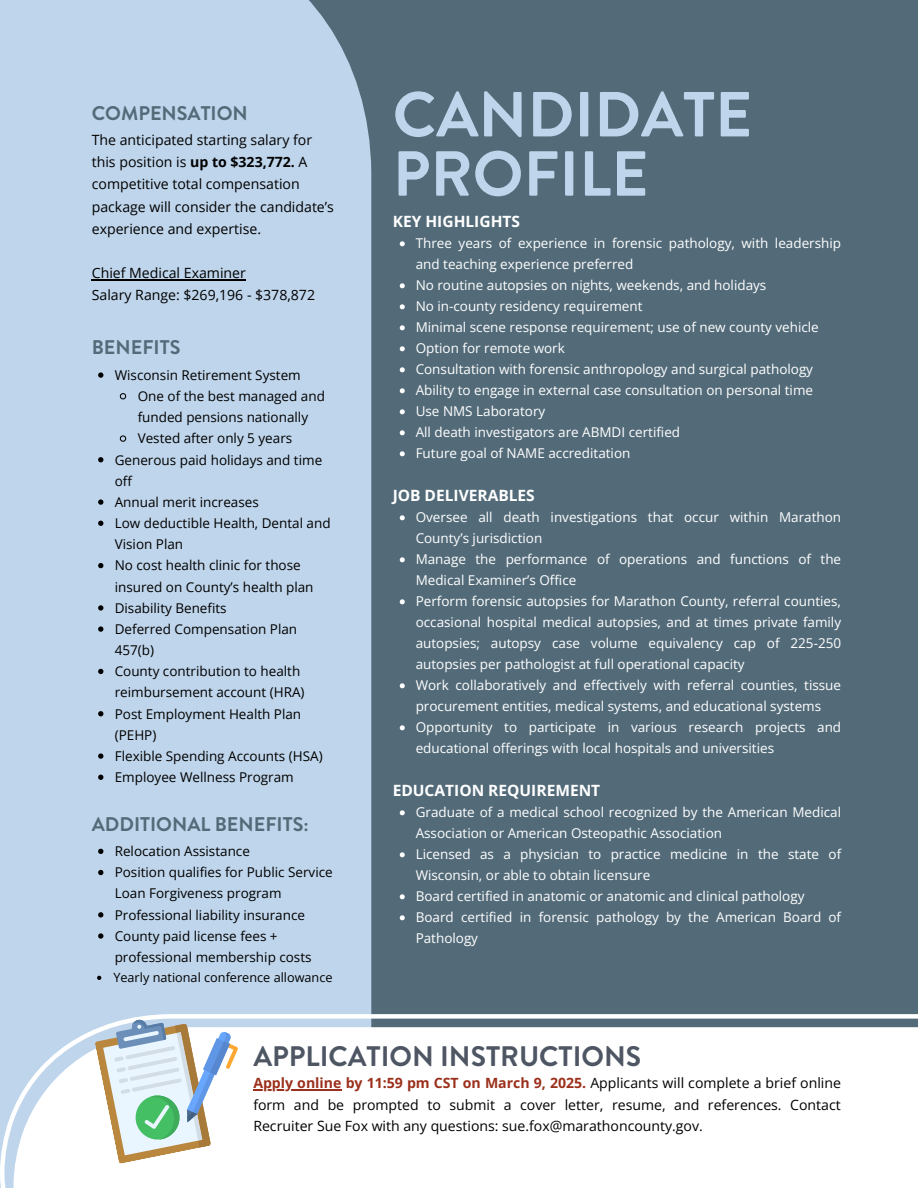
<style>
.page{position:relative;width:918px;height:1188px;background:#536b79}
.page>*{position:absolute;margin:0;border:0;box-sizing:border-box;transform-origin:0 0}
.t1{font:700 63.45px/59.2px "Brandon Grotesque";color:#bfd5eb}
.t2{font:700 28.2px "Brandon Grotesque";color:#4e5664}
.t3{font:700 19.8px "Brandon Grotesque";color:#536b79}
.t4{font:700 15.45px "Open Sans";color:#fff}
.t5{font:14.1px/22.2px "Open Sans";color:#000}
.t6{font:13.5px/21px "Open Sans";color:#fff}
.t7{font:13.5px/21.1px "Open Sans";color:#000}
.t8{font:12.75px "Open Sans";color:#000}
.s1{font-weight:700}
.s2{font-weight:700;color:#9b301c}
</style>
<div class="page">
<div style="left:0;top:0;width:371px;height:1014px;background:#bfd5eb"></div>
<svg style="left:400px;top:241px;width:5px;height:5px"></svg>
<svg style="left:400px;top:283px;width:5px;height:5px"></svg>
<svg style="left:400px;top:304px;width:5px;height:5px"></svg>
<svg style="left:400px;top:325px;width:5px;height:5px"></svg>
<svg style="left:400px;top:346px;width:5px;height:5px"></svg>
<svg style="left:400px;top:367px;width:5px;height:5px"></svg>
<svg style="left:400px;top:388px;width:5px;height:5px"></svg>
<svg style="left:400px;top:409px;width:5px;height:5px"></svg>
<svg style="left:400px;top:430px;width:5px;height:5px"></svg>
<svg style="left:400px;top:451px;width:5px;height:5px"></svg>
<svg style="left:400px;top:515px;width:5px;height:5px"></svg>
<svg style="left:400px;top:557px;width:5px;height:5px"></svg>
<svg style="left:400px;top:599px;width:5px;height:5px"></svg>
<svg style="left:400px;top:683px;width:5px;height:5px"></svg>
<svg style="left:400px;top:725px;width:5px;height:5px"></svg>
<svg style="left:400px;top:810px;width:5px;height:5px"></svg>
<svg style="left:400px;top:852px;width:5px;height:5px"></svg>
<svg style="left:400px;top:894px;width:5px;height:5px"></svg>
<svg style="left:400px;top:915px;width:5px;height:5px"></svg>
<svg style="left:0;top:1014px;width:918px;height:174px"></svg>
<div style="left:14px;top:1027px;width:904px;height:161px;background:#fff"></div>
<svg style="left:95px;top:1015px;width:151px;height:149px"></svg>
<hr style="left:92px;top:279px;width:154px;height:1px;background:#000">
<svg style="left:98px;top:372px;width:5px;height:6px"></svg>
<svg style="left:119px;top:392px;width:8px;height:8px"></svg>
<svg style="left:119px;top:435px;width:8px;height:8px"></svg>
<svg style="left:98px;top:457px;width:5px;height:5px"></svg>
<svg style="left:98px;top:499px;width:5px;height:6px"></svg>
<svg style="left:98px;top:521px;width:5px;height:5px"></svg>
<svg style="left:98px;top:563px;width:5px;height:5px"></svg>
<svg style="left:98px;top:605px;width:5px;height:6px"></svg>
<svg style="left:98px;top:626px;width:5px;height:6px"></svg>
<svg style="left:98px;top:669px;width:5px;height:5px"></svg>
<svg style="left:98px;top:711px;width:5px;height:5px"></svg>
<svg style="left:98px;top:753px;width:5px;height:6px"></svg>
<svg style="left:98px;top:775px;width:5px;height:5px"></svg>
<svg style="left:98px;top:849px;width:5px;height:5px"></svg>
<svg style="left:98px;top:870px;width:5px;height:5px"></svg>
<svg style="left:98px;top:912px;width:5px;height:6px"></svg>
<svg style="left:98px;top:933px;width:5px;height:6px"></svg>
<svg style="left:97px;top:976px;width:4px;height:4px"></svg>
<hr style="left:253px;top:1090px;width:89px;height:1px;background:#9b301c">
<h3 class="t3" style="left:92px;top:99px;width:158px">COMPENSATION</h3>
<p class="t5" style="left:92px;top:128px;width:244px">The anticipated starting salary for this position is <span class="s1">up to $323,772.</span> A competitive total compensation package will consider the candidate’s experience and expertise.</p>
<p class="t5" style="left:92px;top:262px;width:225px">Chief Medical Examiner<br>Salary Range: $269,196 - $378,872</p>
<h3 class="t3" style="left:92px;top:334px;width:90px">BENEFITS</h3>
<p class="t7" style="left:115px;top:364px;width:188px">Wisconsin Retirement System</p>
<p class="t7" style="left:138px;top:385px;width:189px">One of the best managed and</p>
<p class="t7" style="left:138px;top:406px;width:172px">funded pensions nationally</p>
<p class="t7" style="left:138px;top:428px;width:156px">Vested after only 5 years</p>
<p class="t7" style="left:115px;top:449px;width:209px">Generous paid holidays and time</p>
<p class="t7" style="left:115px;top:470px;width:19px">off</p>
<p class="t7" style="left:115px;top:491px;width:146px">Annual merit increases</p>
<p class="t7" style="left:115px;top:512px;width:217px">Low deductible Health, Dental and</p>
<p class="t7" style="left:115px;top:533px;width:70px">Vision Plan</p>
<p class="t7" style="left:115px;top:555px;width:188px">No cost health clinic for those</p>
<p class="t7" style="left:115px;top:576px;width:200px">insured on County’s health plan</p>
<p class="t7" style="left:115px;top:597px;width:113px">Disability Benefits</p>
<p class="t7" style="left:115px;top:618px;width:184px">Deferred Compensation Plan</p>
<p class="t7" style="left:115px;top:639px;width:41px">457(b)</p>
<p class="t7" style="left:115px;top:660px;width:187px">County contribution to health</p>
<p class="t7" style="left:115px;top:682px;width:191px">reimbursement account (HRA)</p>
<p class="t7" style="left:115px;top:703px;width:188px">Post Employment Health Plan</p>
<p class="t7" style="left:115px;top:724px;width:43px">(PEHP)</p>
<p class="t7" style="left:115px;top:745px;width:210px">Flexible Spending Accounts (HSA)</p>
<p class="t7" style="left:115px;top:766px;width:181px">Employee Wellness Program</p>
<h3 class="t3" style="left:92px;top:810px;width:218px">ADDITIONAL BENEFITS:</h3>
<p class="t7" style="left:115px;top:840px;width:220px">Relocation Assistance<br>Position qualifies for Public Service<br>Loan Forgiveness program<br>Professional liability insurance<br>County paid license fees + professional membership costs</p>
<p class="t8" style="left:113px;top:968px;width:221px">Yearly national conference allowance</p>
<p class="t1" style="left:393px;top:86px;width:361px">CANDIDATE<br>PROFILE</p>
<p class="t4" style="left:393px;top:211px;width:129px">KEY HIGHLIGHTS</p>
<p class="t6" style="left:416px;top:233px;width:427px">Three years of experience in forensic pathology, with leadership and teaching experience preferred<br>No routine autopsies on nights, weekends, and holidays<br>No in-county residency requirement<br>Minimal scene response requirement; use of new county vehicle Option for remote work<br>Consultation with forensic anthropology and surgical pathology Ability to engage in external case consultation on personal time<br>Use NMS Laboratory<br>All death investigators are ABMDI certified<br>Future goal of NAME accreditation</p>
<p class="t4" style="left:393px;top:485px;width:144px">JOB DELIVERABLES</p>
<p class="t6" style="left:416px;top:507px;width:427px">Oversee all death investigations that occur within Marathon County’s jurisdiction<br>Manage the performance of operations and functions of the Medical Examiner’s Office<br>Perform forensic autopsies for Marathon County, referral counties, occasional hospital medical autopsies, and at times private family autopsies; autopsy case volume equivalency cap of 225-250 autopsies per pathologist at full operational capacity<br>Work collaboratively and effectively with referral counties, tissue procurement entities, medical systems, and educational systems Opportunity to participate in various research projects and educational offerings with local hospitals and universities</p>
<p class="t4" style="left:393px;top:780px;width:209px">EDUCATION REQUIREMENT</p>
<p class="t6" style="left:416px;top:802px;width:427px">Graduate of a medical school recognized by the American Medical Association or American Osteopathic Association<br>Licensed as a physician to practice medicine in the state of Wisconsin, or able to obtain licensure<br>Board certified in anatomic or anatomic and clinical pathology Board certified in forensic pathology by the American Board of Pathology</p>
<h1 class="t2" style="left:253px;top:1037px;width:389px">APPLICATION INSTRUCTIONS</h1>
<h2 class="t5" style="left:253px;top:1072px;width:589px;line-height:21.3px;text-align:justify"><span class="s2">Apply online by 11:59 pm CST on March 9, 2025.</span> Applicants will complete a brief online form and be prompted to submit a cover letter, resume, and references. Contact Recruiter Sue Fox with any questions: sue.fox@marathoncounty.gov.</h2>
</div>
